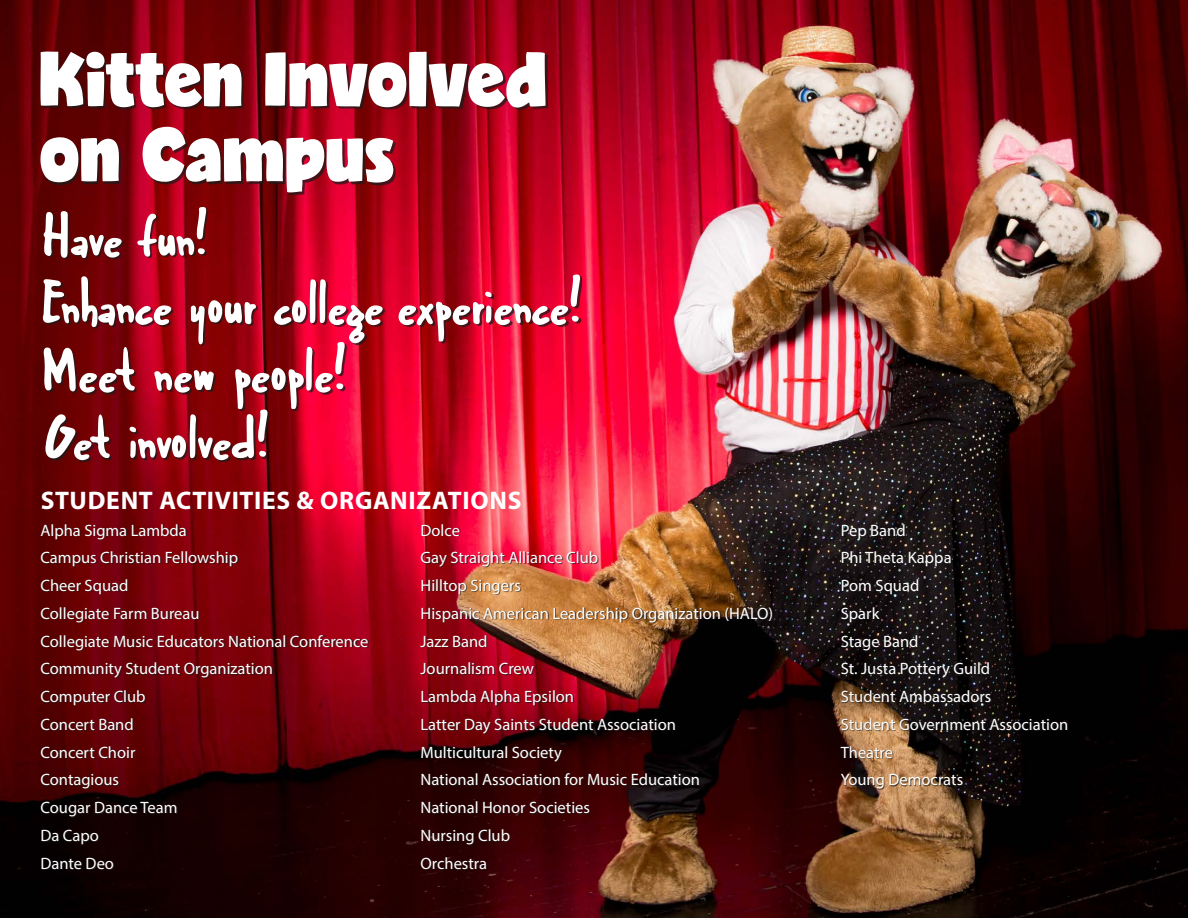
<style>
.page{position:relative;width:1188px;height:918px;background:#fff}
.page>*{position:absolute;margin:0;border:0;box-sizing:border-box;transform-origin:0 0}
.t1{font:88.5px/67.5px "Scenders";letter-spacing:-.01em;color:#fff}
.t2{font:72px/75px "Candy";letter-spacing:-.01em;color:#fff}
.t3{font:700 25.5px "Myriad Pro";letter-spacing:.025em;color:#fff}
.t4{font:16.5px/27.8px "Myriad Pro";color:#fff}
</style>
<div class="page">
<img style="left:0;top:0;width:1188px;height:918px">
<div style="left:43px;top:54px;width:505px;height:141px;background:#1c1b1a;opacity:.76"></div>
<div style="left:44px;top:208px;width:538px;height:254px;background:#1c1b1a;opacity:.76"></div>
<div style="left:42px;top:525px;width:327px;height:345px;background:#1c1b1a;opacity:.75"></div>
<div style="left:421px;top:525px;width:352px;height:345px;background:#1c1b1a;opacity:.75"></div>
<div style="left:842px;top:525px;width:226px;height:265px;background:#1c1b1a;opacity:.75"></div>
<h2 class="t2" style="left:40px;top:46px;width:509px">Kitten Involved on Campus</h2>
<h1 class="t1" style="left:40px;top:204px;width:547px">Have fun!<br>Enhance your college experience!<br>Meet new people!<br>Get involved!</h1>
<h3 class="t3" style="left:41px;top:483px;width:482px">STUDENT ACTIVITIES &amp; ORGANIZATIONS</h3>
<p class="t4" style="left:421px;top:516px;width:354px">Dolce<br>Gay Straight Alliance Club<br>Hilltop Singers<br>Hispanic American Leadership Organization (HALO)<br>Jazz Band<br>Journalism Crew<br>Lambda Alpha Epsilon<br>Latter Day Saints Student Association<br>Multicultural Society<br>National Association for Music Education<br>National Honor Societies<br>Nursing Club<br>Orchestra</p>
<p class="t4" style="left:841px;top:516px;width:229px">Pep Band<br>Phi Theta Kappa<br>Pom Squad<br>Spark<br>Stage Band<br>St. Justa Pottery Guild<br>Student Ambassadors<br>Student Government Association<br>Theatre<br>Young Democrats</p>
<p class="t4" style="left:40px;top:516px;width:330px">Alpha Sigma Lambda<br>Campus Christian Fellowship<br>Cheer Squad<br>Collegiate Farm Bureau<br>Collegiate Music Educators National Conference<br>Community Student Organization<br>Computer Club<br>Concert Band<br>Concert Choir<br>Contagious<br>Cougar Dance Team<br>Da Capo<br>Dante Deo</p>
</div>
